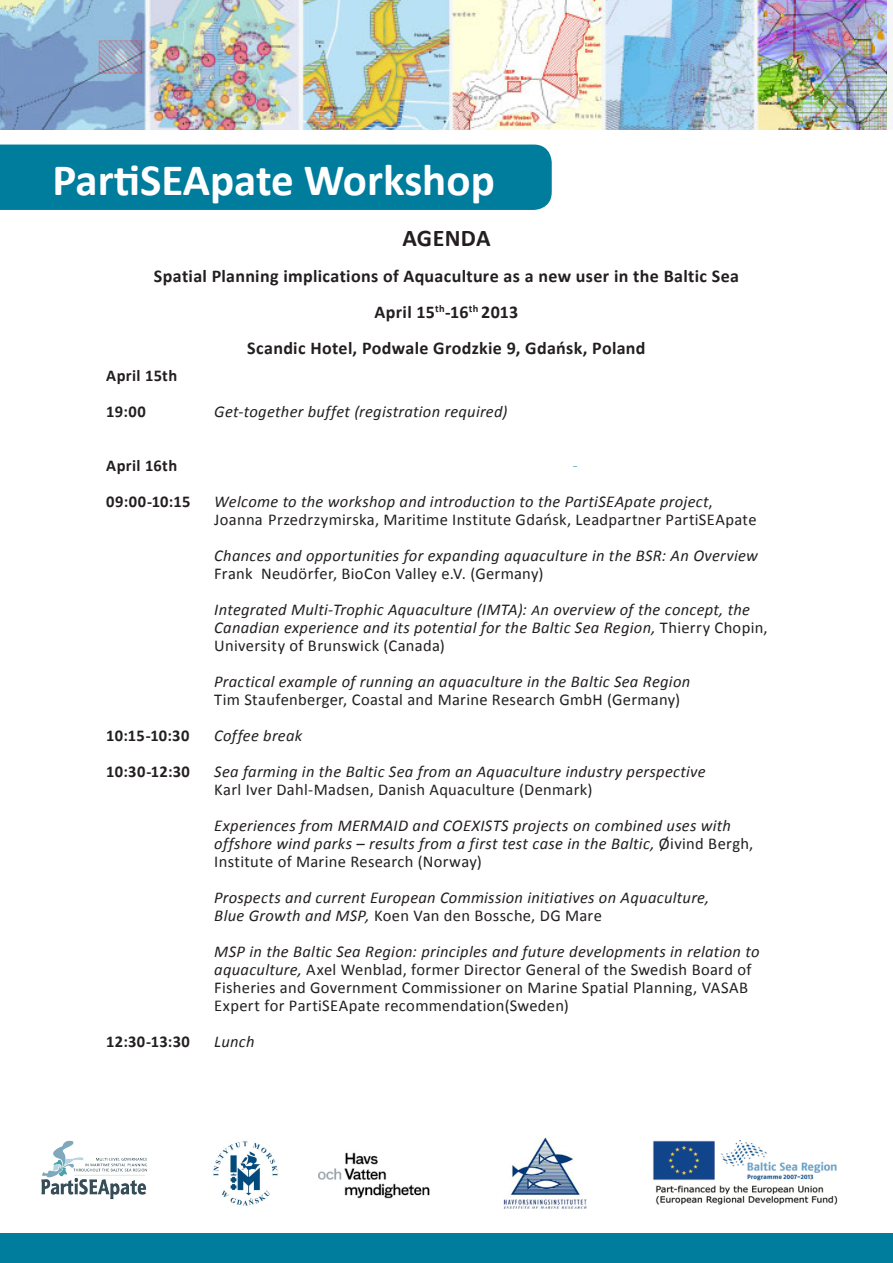
<style>
.page{position:relative;width:893px;height:1263px;background:#fff}
.page>*{position:absolute;margin:0;border:0;box-sizing:border-box;transform-origin:0 0}
.t1{font:700 45px "Calibri";color:#fff}
.introduction{font:700 24px "Calibri";letter-spacing:.015em;color:#231f20}
.introduction-2{font:700 18px "Calibri";letter-spacing:.015em;color:#231f20}
.introduction-3{font:italic 16.5px/18px "Calibri";letter-spacing:.015em;color:#231f20}
.introduction-4{font:16.5px/18px "Calibri";letter-spacing:.015em;color:#231f20}
.introduction-5{font:700 16.5px "Calibri";letter-spacing:.02em;color:#231f20}
.s1{font-style:italic}
.s2{font-style:normal}
.s3{font-size:15px}
</style>
<div class="page">
<div style="left:0;top:1233px;width:893px;height:30px;background:#007c9d"></div>
<img style="left:653px;top:1140px;width:185px;height:65px">
<img style="left:0;top:0;width:887px;height:129px">
<div style="left:0;top:145px;width:552px;height:65px;background:#007c9d"></div>
<img style="left:42px;top:1140px;width:106px;height:60px">
<img style="left:318px;top:1152px;width:112px;height:47px">
<img style="left:892px;top:0;width:1px;height:129px">
<img style="left:213px;top:1141px;width:65px;height:65px">
<img style="left:503px;top:1137px;width:83px;height:72px">
<p class="t1" style="left:52px;top:152px;width:444px">PartiSEApate Workshop</p>
<p class="introduction" style="left:402px;top:223px;width:90px">AGENDA</p>
<p class="introduction-2" style="left:154px;top:265px;width:586px">Spatial Planning implications of Aquaculture as a new user in the Baltic Sea</p>
<p class="introduction-2" style="left:375px;top:301px;width:145px">April 15<sup>th</sup>-16<sup>th</sup> 2013</p>
<p class="introduction-2" style="left:247px;top:337px;width:400px">Scandic Hotel, Podwale Grodzkie 9, Gdańsk, Poland</p>
<p class="introduction-5" style="left:106px;top:365px;width:72px">April 15th</p>
<p class="introduction-5" style="left:106px;top:401px;width:41px">19:00</p>
<p class="introduction-3" style="left:214px;top:402px;width:295px">Get-together buffet (registration required)</p>
<p class="introduction-5" style="left:106px;top:455px;width:72px">April 16th</p>
<p class="introduction-5" style="left:106px;top:491px;width:86px">09:00-10:15</p>
<p class="introduction-4" style="left:214px;top:493px;width:544px"><span class="s1">Welcome to the workshop and introduction to the PartiSEApate project</span>,<br>Joanna Przedrzymirska, Maritime Institute Gdańsk, Leadpartner PartiSEApate</p>
<p class="introduction-3" style="left:214px;top:546px;width:545px">Chances and opportunities for expanding aquaculture in the BSR: An Overview<br><span class="s2">Frank Neudörfer, BioCon Valley e.V. (Germany)</span></p>
<p class="introduction-3" style="left:214px;top:600px;width:555px">Integrated Multi-Trophic Aquaculture (IMTA): <span class="s3">A</span>n overview of the concept, the<br>Canadian experience and its potential for the Baltic Sea Region, <span class="s2">Thierry Chopin,<br>University of Brunswick (Canada)</span></p>
<p class="introduction-3" style="left:214px;top:672px;width:477px">Practical example of running an aquaculture in the Baltic Sea Region<br><span class="s2">Tim Staufenberger, Coastal and Marine Research GmbH (Germany)</span></p>
<p class="introduction-5" style="left:106px;top:725px;width:85px">10:15-10:30</p>
<p class="introduction-3" style="left:214px;top:726px;width:89px">Coffee break</p>
<p class="introduction-5" style="left:106px;top:761px;width:85px">10:30-12:30</p>
<p class="introduction-3" style="left:214px;top:762px;width:493px">Sea farming in the Baltic Sea from an Aquaculture industry perspective<br><span class="s2">Karl Iver Dahl-Madsen, Danish Aquaculture (Denmark)</span></p>
<p class="introduction-3" style="left:214px;top:816px;width:541px">Experiences from MERMAID and COEXISTS projects on combined uses with offshore wind parks – results from a first test case in the Baltic, <span class="s2">Øivind Bergh,<br>Institute of Marine Research (Norway)</span></p>
<p class="introduction-3" style="left:214px;top:888px;width:496px">Prospects and current European Commission initiatives on Aquaculture,<br>Blue Growth and MSP, <span class="s2">Koen Van den Bossche, DG Mare</span></p>
<p class="introduction-4" style="left:214px;top:943px;width:547px"><span class="s1">MSP in the Baltic Sea Region: principles and future developments in relation to aquaculture,</span> Axel Wenblad, former Director General of the Swedish Board of Fisheries and Government Commissioner on Marine Spatial Planning, VASAB Expert for PartiSEApate recommendation(Sweden)</p>
<p class="introduction-5" style="left:106px;top:1031px;width:85px">12:30-13:30</p>
<p class="introduction-3" style="left:214px;top:1032px;width:42px">Lunch</p>
</div>
